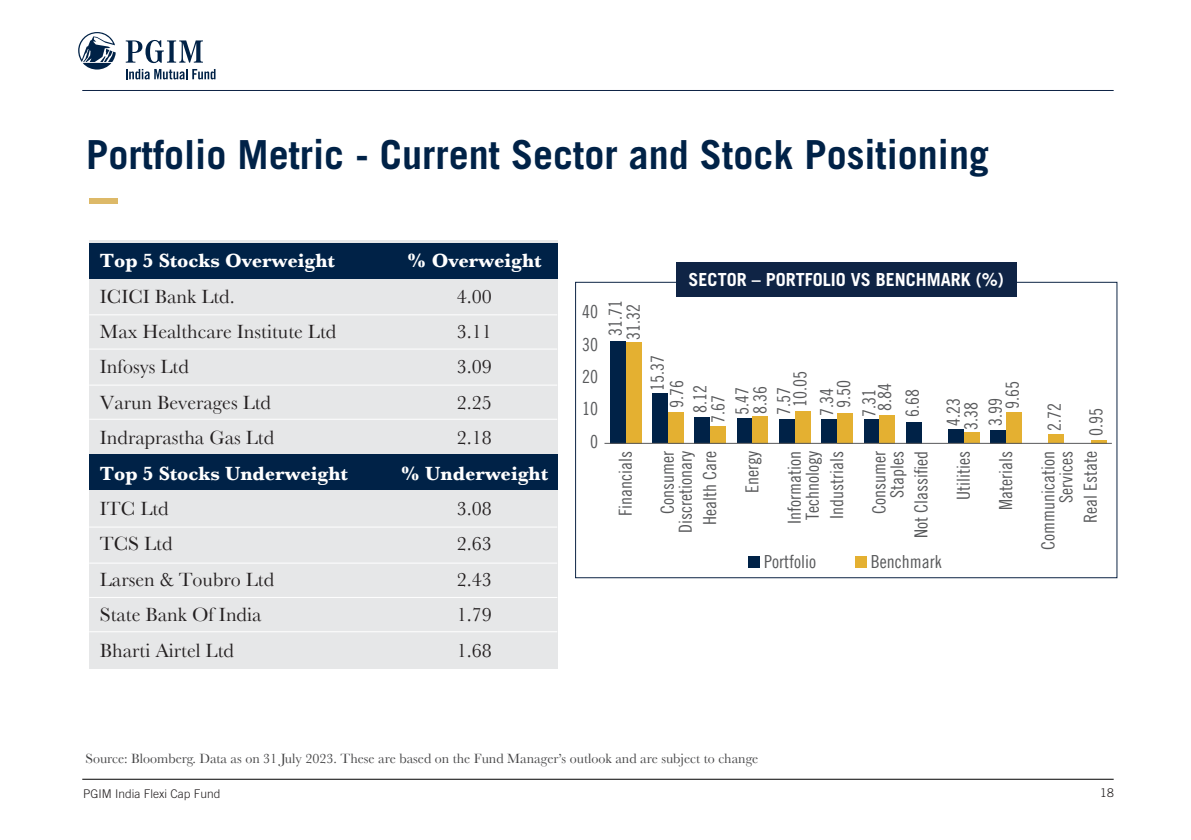
<style>
.page{position:relative;width:1191px;height:840px;background:#fff}
.page>*{position:absolute;margin:0;border:0;box-sizing:border-box;transform-origin:0 0}
.t1{font:700 40px "Trade Gothic LT";color:#002247}
.t2{font:20px "Baskerville";color:#231f20}
.t3{font:700 20px "Baskerville";color:#fff}
.t4{font:18px/18px "Trade Gothic LT Com Cn 18";color:#58595b;text-align:right}
.t5{font:700 18px "Trade Gothic LT";color:#fff}
.t6{font:14px "Baskerville";color:#434344}
.t7{font:300 12px "Trade Gothic LT";color:#231f20}
</style>
<div class="page">
<hr style="left:82px;top:90px;width:1031px;height:1px;background:#0e2345">
<hr style="left:82px;top:778px;width:1031px;height:1px;background:#000">
<div style="left:89px;top:198px;width:29px;height:5px;background:#ddb968"></div>
<svg style="left:78px;top:32px;width:38px;height:37px"></svg>
<svg style="left:126px;top:40px;width:77px;height:23px"></svg>
<svg style="left:126px;top:69px;width:89px;height:10px"></svg>
<div style="left:89px;top:240px;width:468px;height:428px;background:#e6e7e8"></div>
<div style="left:89px;top:242px;width:468px;height:36px;background:#002247"></div>
<div style="left:89px;top:454px;width:468px;height:36px;background:#002247"></div>
<hr style="left:89px;top:314px;width:468px;height:1px;background:#fff">
<hr style="left:89px;top:348px;width:468px;height:1px;background:#fff">
<hr style="left:89px;top:384px;width:468px;height:1px;background:#fff">
<hr style="left:89px;top:418px;width:468px;height:1px;background:#fff">
<hr style="left:89px;top:526px;width:468px;height:1px;background:#fff">
<hr style="left:89px;top:562px;width:468px;height:1px;background:#fff">
<hr style="left:89px;top:596px;width:468px;height:1px;background:#fff">
<hr style="left:89px;top:631px;width:468px;height:1px;background:#fff">
<div style="left:676px;top:261px;width:340px;height:35px;background:#0f2445"></div>
<div style="left:748px;top:556px;width:11px;height:11px;background:#002247"></div>
<div style="left:855px;top:556px;width:11px;height:11px;background:#e4b031"></div>
<div style="left:610px;top:340px;width:15px;height:103px;background:#002247"></div>
<div style="left:652px;top:393px;width:16px;height:50px;background:#002247"></div>
<div style="left:694px;top:417px;width:16px;height:26px;background:#002247"></div>
<div style="left:737px;top:418px;width:15px;height:25px;background:#002247"></div>
<div style="left:779px;top:418px;width:16px;height:25px;background:#002247"></div>
<div style="left:821px;top:419px;width:16px;height:24px;background:#002247"></div>
<div style="left:863px;top:419px;width:16px;height:24px;background:#002247"></div>
<div style="left:906px;top:421px;width:15px;height:22px;background:#002247"></div>
<div style="left:948px;top:429px;width:16px;height:14px;background:#002247"></div>
<div style="left:990px;top:430px;width:16px;height:13px;background:#002247"></div>
<div style="left:625px;top:342px;width:16px;height:101px;background:#e4b031"></div>
<div style="left:668px;top:411px;width:15px;height:32px;background:#e4b031"></div>
<div style="left:710px;top:425px;width:16px;height:18px;background:#e4b031"></div>
<div style="left:752px;top:416px;width:16px;height:27px;background:#e4b031"></div>
<div style="left:795px;top:410px;width:15px;height:33px;background:#e4b031"></div>
<div style="left:837px;top:412px;width:16px;height:31px;background:#e4b031"></div>
<div style="left:879px;top:414px;width:16px;height:29px;background:#e4b031"></div>
<div style="left:964px;top:432px;width:15px;height:11px;background:#e4b031"></div>
<div style="left:1006px;top:412px;width:15px;height:31px;background:#e4b031"></div>
<div style="left:1048px;top:434px;width:16px;height:9px;background:#e4b031"></div>
<hr style="left:1090px;top:440px;width:16px;height:3px;background:#e4b031">
<hr style="left:604px;top:442px;width:507px;height:1px;background:#58595b">
<h1 class="t1" style="left:86px;top:130px;width:904px">Portfolio Metric - Current Sector and Stock Positioning</h1>
<p class="t3" style="left:100px;top:249px;width:236px">Top 5 Stocks Overweight</p>
<p class="t3" style="left:407px;top:249px;width:136px">% Overweight</p>
<p class="t2" style="left:100px;top:284px;width:136px">ICICI Bank Ltd.</p>
<p class="t2" style="left:457px;top:284px;width:36px">4.00</p>
<p class="t2" style="left:100px;top:319px;width:238px">Max Healthcare Institute Ltd</p>
<p class="t2" style="left:457px;top:319px;width:36px">3.11</p>
<p class="t2" style="left:100px;top:355px;width:90px">Infosys Ltd</p>
<p class="t2" style="left:457px;top:355px;width:36px">3.09</p>
<p class="t2" style="left:100px;top:390px;width:173px">Varun Beverages Ltd</p>
<p class="t2" style="left:457px;top:390px;width:36px">2.25</p>
<p class="t2" style="left:100px;top:425px;width:176px">Indraprastha Gas Ltd</p>
<p class="t2" style="left:457px;top:425px;width:36px">2.18</p>
<p class="t3" style="left:100px;top:461px;width:249px">Top 5 Stocks Underweight</p>
<p class="t3" style="left:400px;top:461px;width:149px">% Underweight</p>
<p class="t2" style="left:100px;top:496px;width:70px">ITC Ltd</p>
<p class="t2" style="left:457px;top:496px;width:36px">3.08</p>
<p class="t2" style="left:100px;top:531px;width:74px">TCS Ltd</p>
<p class="t2" style="left:457px;top:531px;width:36px">2.63</p>
<p class="t2" style="left:100px;top:567px;width:176px">Larsen &amp; Toubro Ltd</p>
<p class="t2" style="left:457px;top:567px;width:36px">2.43</p>
<p class="t2" style="left:100px;top:602px;width:163px">State Bank Of India</p>
<p class="t2" style="left:457px;top:602px;width:36px">1.79</p>
<p class="t2" style="left:100px;top:638px;width:136px">Bharti Airtel Ltd</p>
<p class="t2" style="left:457px;top:638px;width:36px">1.68</p>
<p class="t4" style="left:582px;top:302px;width:17px">40</p>
<p class="t4" style="left:582px;top:335px;width:17px">30</p>
<p class="t4" style="left:582px;top:367px;width:17px">20</p>
<p class="t4" style="left:582px;top:399px;width:17px">10</p>
<p class="t4" style="left:590px;top:432px;width:9px">0</p>
<p class="t4" style="left:606px;top:336px;width:37px;rotate:-90deg">31.71</p>
<p class="t4" style="left:624px;top:339px;width:37px;rotate:-90deg">31.32</p>
<p class="t5" style="left:688px;top:268px;width:317px">SECTOR – PORTFOLIO VS BENCHMARK (%)</p>
<p class="t4" style="left:648px;top:390px;width:37px;rotate:-90deg">15.37</p>
<p class="t4" style="left:791px;top:407px;width:37px;rotate:-90deg">10.05</p>
<p class="t4" style="left:834px;top:408px;width:29px;rotate:-90deg">9.50</p>
<p class="t4" style="left:875px;top:411px;width:29px;rotate:-90deg">8.84</p>
<p class="t4" style="left:667px;top:408px;width:29px;rotate:-90deg">9.76</p>
<p class="t4" style="left:733px;top:415px;width:31px;text-align:left;rotate:-90deg">5.47<br>8.36</p>
<p class="t4" style="left:1003px;top:408px;width:29px;rotate:-90deg">9.65</p>
<p class="t4" style="left:691px;top:423px;width:40px;text-align:center;rotate:-90deg">8.12<br>7.67</p>
<p class="t4" style="left:774px;top:414px;width:29px;rotate:-90deg">7.57</p>
<p class="t4" style="left:817px;top:416px;width:29px;rotate:-90deg">7.34</p>
<p class="t4" style="left:859px;top:417px;width:29px;rotate:-90deg">7.31</p>
<p class="t4" style="left:903px;top:417px;width:29px;rotate:-90deg">6.68</p>
<p class="t4" style="left:944px;top:425px;width:29px;rotate:-90deg">4.23</p>
<p class="t4" style="left:986px;top:425px;width:29px;rotate:-90deg">3.99</p>
<p class="t4" style="left:961px;top:430px;width:29px;rotate:-90deg">3.38</p>
<p class="t4" style="left:1045px;top:431px;width:29px;rotate:-90deg">2.72</p>
<p class="t4" style="left:1086px;top:435px;width:29px;rotate:-90deg">0.95</p>
<p class="t4" style="left:616px;top:515px;width:66px;rotate:-90deg">Financials</p>
<p class="t4" style="left:658px;top:532px;width:83px;rotate:-90deg">Consumer<br>Discretionary</p>
<p class="t4" style="left:700px;top:524px;width:75px;rotate:-90deg">Health Care</p>
<p class="t4" style="left:743px;top:492px;width:43px;rotate:-90deg">Energy</p>
<p class="t4" style="left:785px;top:523px;width:74px;text-align:left;rotate:-90deg">Information<br>Technology</p>
<p class="t4" style="left:827px;top:518px;width:69px;rotate:-90deg">Industrials</p>
<p class="t4" style="left:869px;top:513px;width:64px;rotate:-90deg">Consumer<br>Staples</p>
<p class="t4" style="left:912px;top:537px;width:88px;rotate:-90deg">Not Classified</p>
<p class="t4" style="left:954px;top:499px;width:50px;rotate:-90deg">Utilities</p>
<p class="t4" style="left:996px;top:509px;width:60px;rotate:-90deg">Materials</p>
<p class="t4" style="left:1038px;top:549px;width:100px;rotate:-90deg">Communication<br>Services</p>
<p class="t4" style="left:1081px;top:522px;width:73px;rotate:-90deg">Real Estate</p>
<p class="t4" style="left:764px;top:551px;width:54px">Portfolio</p>
<p class="t4" style="left:871px;top:551px;width:72px">Benchmark</p>
<p class="t6" style="left:85px;top:749px;width:674px">Source: Bloomberg. Data as on 31 July 2023. These are based on the Fund Manager’s outlook and are subject to change</p>
<p class="t7" style="left:83px;top:786px;width:139px">PGIM India Flexi Cap Fund</p>
<p class="t7" style="left:1100px;top:784px;width:15px">18</p>
</div>
